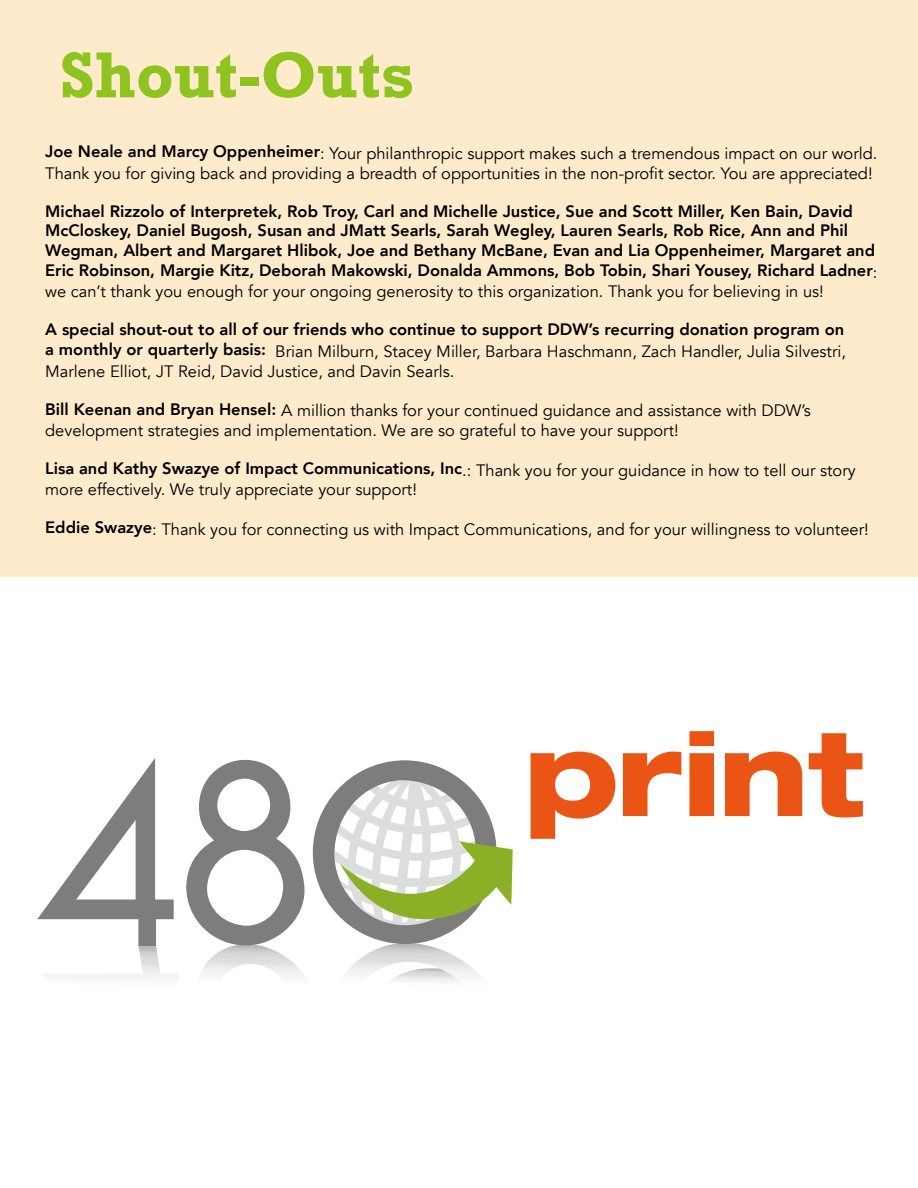
<style>
.page{position:relative;width:918px;height:1188px;background:#fff}
.page>*{position:absolute;margin:0;border:0;box-sizing:border-box;transform-origin:0 0}
.t1{font:700 66px "Rockwell";color:#8fc31f}
.t2{font:16.5px/19.8px "Avenir";color:#000}
.t3{font:800 16.5px/19.8px "Avenir";color:#000}
.s1{font-weight:800}
.s2{font-weight:400}
</style>
<div class="page">
<div style="left:0;top:0;width:918px;height:576px;background:#fdebcc"></div>
<img style="left:346px;top:947px;width:127px;height:35px">
<img style="left:440px;top:969px;width:40px;height:13px">
<img style="left:43px;top:946px;width:135px;height:32px">
<img style="left:201px;top:945px;width:103px;height:31px">
<svg style="left:531px;top:752px;width:84px;height:87px"></svg>
<svg style="left:623px;top:752px;width:58px;height:64px"></svg>
<svg style="left:689px;top:731px;width:25px;height:85px;background:#ec662d"></svg>
<svg style="left:725px;top:752px;width:77px;height:64px"></svg>
<svg style="left:809px;top:733px;width:54px;height:84px"></svg>
<svg style="left:37px;top:758px;width:137px;height:188px"></svg>
<svg style="left:186px;top:760px;width:119px;height:185px"></svg>
<svg style="left:313px;top:760px;width:200px;height:187px"></svg>
<h1 class="t1" style="left:60px;top:35px;width:356px">Shout-Outs</h1>
<p class="t2" style="left:45px;top:144px;width:834px"><span class="s1">Joe Neale and Marcy Oppenheimer</span>: Your philanthropic support makes such a tremendous impact on our world.<br>Thank you for giving back and providing a breadth of opportunities in the non-profit sector. You are appreciated!</p>
<p class="t3" style="left:45px;top:200px;width:834px">Michael Rizzolo of Interpretek, Rob Troy, Carl and Michelle Justice, Sue and Scott Miller, Ken Bain, David McCloskey, Daniel Bugosh, Susan and JMatt Searls, Sarah Wegley, Lauren Searls, Rob Rice, Ann and Phil Wegman, Albert and Margaret Hlibok, Joe and Bethany McBane, Evan and Lia Oppenheimer, Margaret and Eric Robinson, Margie Kitz, Deborah Makowski, Donalda Ammons, Bob Tobin, Shari Yousey, Richard Ladner<span class="s2">:</span></p>
<p class="t2" style="left:45px;top:282px;width:780px">we can’t thank you enough for your ongoing generosity to this organization. Thank you for believing in us!</p>
<p class="t3" style="left:45px;top:318px;width:802px;line-height:21.6px">A special shout-out to all of our friends who continue to support DDW’s recurring donation program on a monthly or quarterly basis: <span class="s2">Brian Milburn, Stacey Miller, Barbara Haschmann, Zach Handler, Julia Silvestri,</span></p>
<p class="t2" style="left:45px;top:361px;width:411px">Marlene Elliot, JT Reid, David Justice, and Davin Searls.</p>
<p class="t2" style="left:45px;top:401px;width:767px"><span class="s1">Bill Keenan and Bryan Hensel:</span> A million thanks for your continued guidance and assistance with DDW’s development strategies and implementation. We are so grateful to have your support!</p>
<p class="t2" style="left:45px;top:458px;width:812px;line-height:21.6px"><span class="s1">Lisa and Kathy Swazye of Impact Communications, Inc</span>.: Thank you for your guidance in how to tell our story more effectively. We truly appreciate your support!</p>
<p class="t2" style="left:45px;top:520px;width:825px"><span class="s1">Eddie Swazye</span>: Thank you for connecting us with Impact Communications, and for your willingness to volunteer!</p>
</div>
